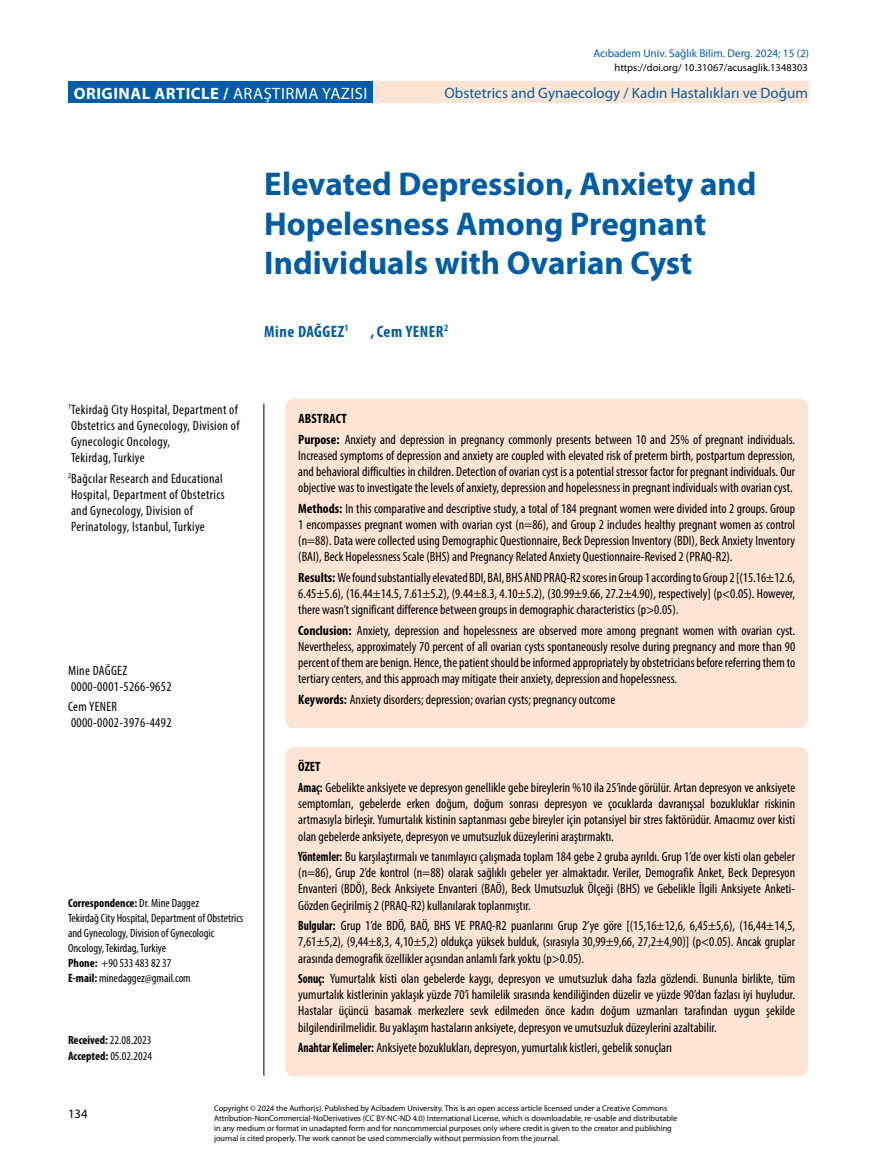
<style>
.page{position:relative;width:893px;height:1170px;background:#fff}
.page>*{position:absolute;margin:0;border:0;box-sizing:border-box;transform-origin:0 0}
.t1{font:700 33px/39.6px "Myriad Pro";color:#005da4}
.t2{font:700 16.5px "Myriad Pro";letter-spacing:.03em;color:#fff}
.t3{font:700 condensed 16.5px "Myriad Pro";letter-spacing:.03em;color:#005da4}
.t4{font:15px "Myriad Pro";color:#005da4}
.t5{font:condensed 13.5px/16.2px "Myriad Pro";color:#000;text-align:justify}
.t6{font:condensed 13.5px/16.2px "Myriad Pro";letter-spacing:.025em;color:#000}
.t7{font:12.75px "Myriad Pro";color:#000}
.t8{font:condensed 12px/15px "Myriad Pro";color:#000}
.t9{font:11.25px "Myriad Pro";color:#005da4}
.t10{font:10.5px "Myriad Pro";color:#000}
.t11{font:8.25px/9.9px "Myriad Pro";color:#000}
.s1{font-weight:400}
.s2{font-weight:700}
</style>
<div class="page">
<hr style="left:263px;top:403px;width:1px;height:672px;background:#000">
<div style="left:68px;top:82px;width:305px;height:21px;background:#005da4"></div>
<div style="left:373px;top:82px;width:436px;height:21px;background:#fee4d2"></div>
<div style="left:285px;top:747px;width:523px;height:329px;background:#fee4d2;border-radius:9px"></div>
<div style="left:285px;top:398px;width:523px;height:330px;background:#fee4d2;border-radius:9px"></div>
<p class="t2" style="left:74px;top:82px;width:295px">ORIGINAL ARTICLE / <span class="s1">ARAŞTIRMA YAZISI</span></p>
<p class="t9" style="left:593px;top:47px;width:217px">Acıbadem Univ. Sağlık Bilim. Derg. 2024; 15 (2)</p>
<p class="t10" style="left:615px;top:62px;width:195px">https://doi.org/ 10.31067/acusaglik.1348303</p>
<p class="t4" style="left:445px;top:85px;width:365px">Obstetrics and Gynaecology / Kadın Hastalıkları ve Doğum</p>
<h1 class="t1" style="left:264px;top:163px;width:494px">Elevated Depression, Anxiety and<br>Hopelesness Among Pregnant<br>Individuals with Ovarian Cyst</h1>
<p class="t3" style="left:264px;top:321px;width:86px">Mine DAĞGEZ<sup>1</sup></p>
<p class="t3" style="left:371px;top:321px;width:79px">,Cem YENER<sup>2</sup></p>
<p class="t6" style="left:68px;top:401px;width:173px"><sup>1</sup>Tekirdağ City Hospital, Department of<br>Obstetrics and Gynecology, Division of<br>Gynecologic Oncology,<br>Tekirdag, Turkiye</p>
<p class="t6" style="left:68px;top:470px;width:158px"><sup>2</sup>Bağcılar Research and Educational Hospital, Department of Obstetrics and Gynecology, Division of Perinatology, Istanbul, Turkiye</p>
<p class="t6" style="left:68px;top:661px;width:105px">Mine DAĞGEZ<br>0000-0001-5266-9652</p>
<p class="t6" style="left:68px;top:698px;width:105px">Cem YENER<br>0000-0002-3976-4492</p>
<p class="t8" style="left:68px;top:895px;width:177px"><span class="s2">Correspondence:</span> Dr. Mine Daggez<br>Tekirdağ City Hospital, Department of Obstetrics and Gynecology, Division of Gynecologic Oncology, Tekirdag, Turkiye<br><span class="s2">Phone:</span> +90 533 483 82 37<br><span class="s2">E-mail:</span> minedaggez@gmail.com</p>
<p class="t8" style="left:68px;top:1031px;width:85px;line-height:16.5px"><span class="s2">Received:</span> 22.08.2023<br><span class="s2">Accepted:</span> 05.02.2024</p>
<p class="t5" style="left:298px;top:408px;width:498px;line-height:20.4px"><span class="s2">ABSTRACT<br>Purpose:</span> Anxiety and depression in pregnancy commonly presents between 10 and 25% of pregnant individuals.</p>
<p class="t5" style="left:298px;top:447px;width:498px">Increased symptoms of depression and anxiety are coupled with elevated risk of preterm birth, postpartum depression, and behavioral difficulties in children. Detection of ovarian cyst is a potential stressor factor for pregnant individuals. Our objective was to investigate the levels of anxiety, depression and hopelessness in pregnant individuals with ovarian cyst.</p>
<p class="t5" style="left:298px;top:500px;width:498px"><span class="s2">Methods:</span> In this comparative and descriptive study, a total of 184 pregnant women were divided into 2 groups. Group 1 encompasses pregnant women with ovarian cyst (n=86), and Group 2 includes healthy pregnant women as control (n=88). Data were collected using Demographic Questionnaire, Beck Depression Inventory (BDI), Beck Anxiety Inventory (BAI), Beck Hopelessness Scale (BHS) and Pregnancy Related Anxiety Questionnaire-Revised 2 (PRAQ-R2).</p>
<p class="t5" style="left:298px;top:569px;width:498px"><span class="s2">Results:</span>We found substantially elevated BDI, BAI, BHS AND PRAQ-R2 scores in Group 1 according to Group 2 [(15.16±12.6, 6.45±5.6), (16.44±14.5, 7.61±5.2), (9.44±8.3, 4.10±5.2), (30.99±9.66, 27.2±4.90), respectively] (p&lt;0.05). However, there wasn’t significant difference between groups in demographic characteristics (p&gt;0.05).</p>
<p class="t5" style="left:298px;top:621px;width:498px"><span class="s2">Conclusion:</span> Anxiety, depression and hopelessness are observed more among pregnant women with ovarian cyst.<br>Nevertheless, approximately 70 percent of all ovarian cysts spontaneously resolve during pregnancy and more than 90 percent of them are benign. Hence, the patient should be informed appropriately by obstetricians before referring them to tertiary centers, and this approach may mitigate their anxiety, depression and hopelessness.</p>
<p class="t5" style="left:298px;top:691px;width:318px"><span class="s2">Keywords:</span> Anxiety disorders; depression; ovarian cysts; pregnancy outcome</p>
<p class="t5" style="left:298px;top:756px;width:498px;line-height:20.4px"><span class="s2">ÖZET<br>Amaç:</span> Gebelikte anksiyete ve depresyon genellikle gebe bireylerin %10 ila 25’inde görülür. Artan depresyon ve anksiyete</p>
<p class="t5" style="left:298px;top:795px;width:498px">semptomları, gebelerde erken doğum, doğum sonrası depresyon ve çocuklarda davranışsal bozukluklar riskinin artmasıyla birleşir. Yumurtalık kistinin saptanması gebe bireyler için potansiyel bir stres faktörüdür. Amacımız over kisti olan gebelerde anksiyete, depresyon ve umutsuzluk düzeylerini araştırmaktı.</p>
<p class="t5" style="left:298px;top:848px;width:498px"><span class="s2">Yöntemler:</span> Bu karşılaştırmalı ve tanımlayıcı çalışmada toplam 184 gebe 2 gruba ayrıldı. Grup 1’de over kisti olan gebeler (n=86), Grup 2’de kontrol (n=88) olarak sağlıklı gebeler yer almaktadır. Veriler, Demografik Anket, Beck Depresyon Envanteri (BDÖ), Beck Anksiyete Envanteri (BAÖ), Beck Umutsuzluk Ölçeği (BHS) ve Gebelikle İlgili Anksiyete Anketi-Gözden Geçirilmiş 2 (PRAQ-R2) kullanılarak toplanmıştır.</p>
<p class="t5" style="left:298px;top:917px;width:498px"><span class="s2">Bulgular:</span> Grup 1’de BDÖ, BAÖ, BHS VE PRAQ-R2 puanlarını Grup 2’ye göre [(15,16±12,6, 6,45±5,6), (16,44±14,5, 7,61±5,2), (9,44±8,3, 4,10±5,2) oldukça yüksek bulduk, (sırasıyla 30,99±9,66, 27,2±4,90)] (p&lt;0.05). Ancak gruplar arasında demografik özellikler açısından anlamlı fark yoktu (p&gt;0.05).</p>
<p class="t5" style="left:298px;top:970px;width:498px"><span class="s2">Sonuç:</span> Yumurtalık kisti olan gebelerde kaygı, depresyon ve umutsuzluk daha fazla gözlendi. Bununla birlikte, tüm yumurtalık kistlerinin yaklaşık yüzde 70’i hamilelik sırasında kendiliğinden düzelir ve yüzde 90’dan fazlası iyi huyludur.<br>Hastalar üçüncü basamak merkezlere sevk edilmeden önce kadın doğum uzmanları tarafından uygun şekilde bilgilendirilmelidir. Bu yaklaşım hastaların anksiyete, depresyon ve umutsuzluk düzeylerini azaltabilir.</p>
<p class="t5" style="left:298px;top:1039px;width:375px"><span class="s2">Anahtar Kelimeler:</span> Anksiyete bozuklukları, depresyon, yumurtalık kistleri, gebelik sonuçları</p>
<p class="t7" style="left:68px;top:1106px;width:21px">134</p>
<p class="t11" style="left:214px;top:1103px;width:465px">Copyright © 2024 the Author(s). Published by Acibadem University. This is an open access article licensed under a Creative Commons Attribution-NonCommercial-NoDerivatives (CC BY-NC-ND 4.0) International License, which is downloadable, re-usable and distributable in any medium or format in unadapted form and for noncommercial purposes only where credit is given to the creator and publishing journal is cited properly. The work cannot be used commercially without permission from the journal.</p>
</div>
